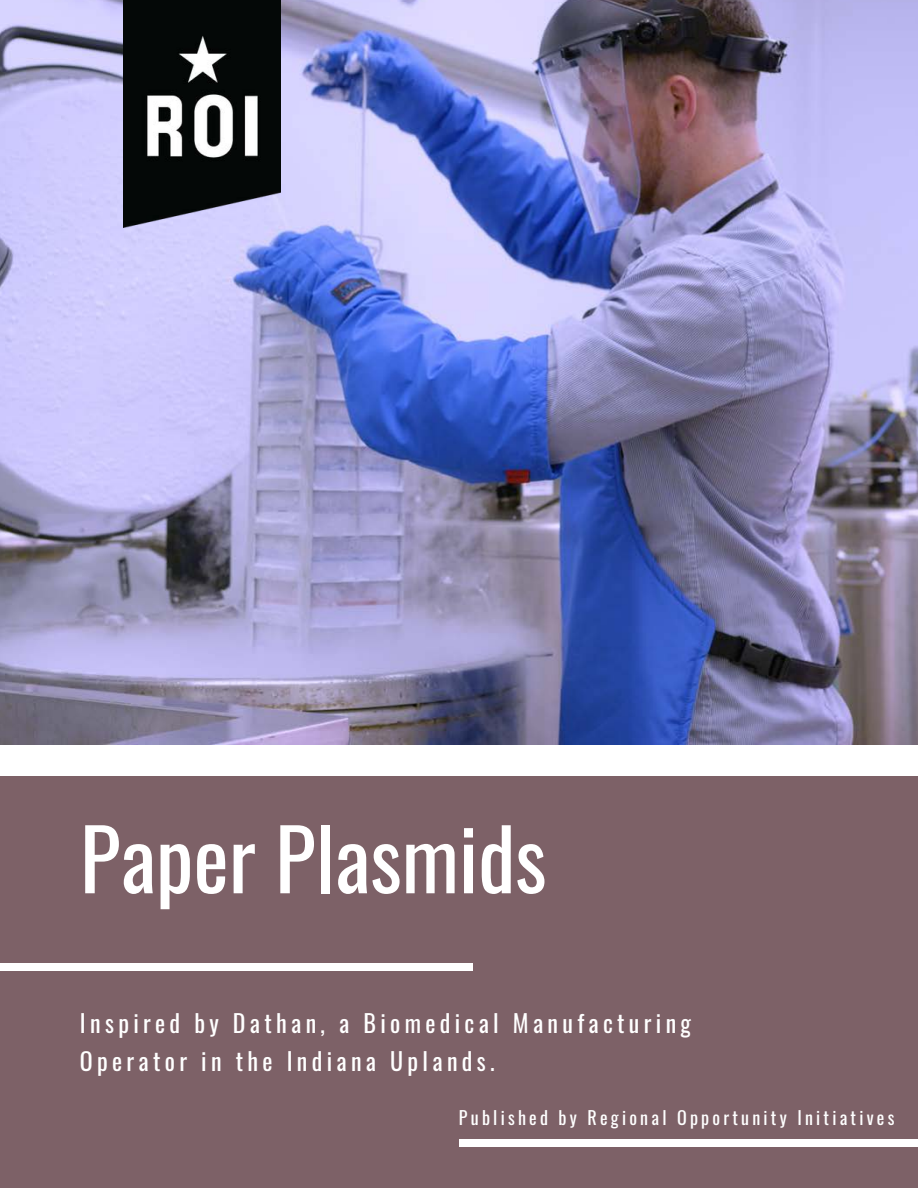
<style>
.page{position:relative;width:918px;height:1188px;background:#7d6167}
.page>*{position:absolute;margin:0;border:0;box-sizing:border-box;transform-origin:0 0}
.t1{font:84px "Oswald";color:#fff}
.t2{font:24px/38.2px "Oswald";letter-spacing:.18em;color:#fff}
.t3{font:18px "Oswald";letter-spacing:.18em;color:#fff}
</style>
<div class="page">
<div style="left:0;top:744px;width:918px;height:32px;background:#fff"></div>
<div style="left:0;top:963px;width:473px;height:8px;background:#fff"></div>
<div style="left:459px;top:1139px;width:459px;height:7px;background:#fff"></div>
<img style="left:0;top:0;width:918px;height:744px">
<img style="left:123px;top:0;width:157px;height:227px">
<p class="t1" style="left:80px;top:784px;width:468px">Paper Plasmids</p>
<p class="t2" style="left:80px;top:1002px;width:613px">Inspired by Dathan, a Biomedical Manufacturing<br>Operator in the Indiana Uplands.</p>
<p class="t3" style="left:459px;top:1101px;width:437px">Published by Regional Opportunity Initiatives</p>
</div>
